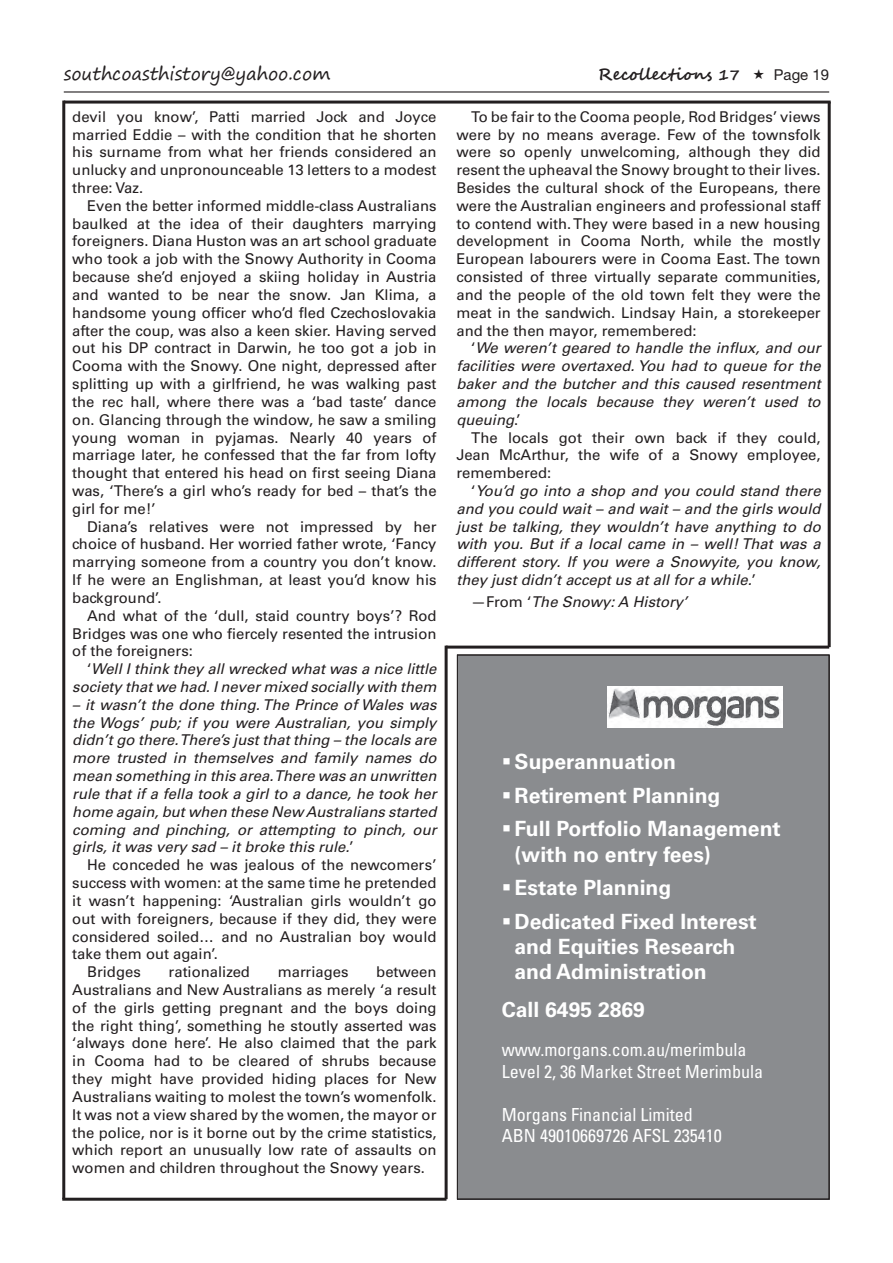
<style>
.page{position:relative;width:893px;height:1263px;background:#fff}
.page>*{position:absolute;margin:0;border:0;box-sizing:border-box;transform-origin:0 0}
.t1{font:700 21px/33.8px "Univers";color:#fff}
.t2{font:condensed 18px/21.6px "Univers";color:#fff}
.t3{font:18px "Segoe Print";color:#231f20}
.t4{font:700 16.5px "Segoe Script";color:#231f20}
.t5{font:15px "Helvetica Neue";color:#231f20}
.t6{font:14.85px/17.9px "Univers";color:#231f20;text-align:justify}
.t7{font:italic 14.85px/17.9px "Univers";color:#231f20;text-align:justify}
.s1{font-size:15px}
.s2{font-style:normal}
</style>
<div class="page">
<hr style="left:64px;top:91px;width:765px;height:2px;background:#231f20">
<div style="left:457px;top:655px;width:372px;height:544px;background:#8a8c8f"></div>
<img style="left:608px;top:687px;width:175px;height:41px">
<hr style="left:446px;top:646px;width:383px;height:3px;background:#231f20">
<hr style="left:445px;top:646px;width:3px;height:553px;background:#231f20">
<hr style="left:62px;top:1198px;width:384px;height:3px;background:#231f20">
<hr style="left:828px;top:102px;width:3px;height:545px;background:#231f20">
<hr style="left:64px;top:101px;width:767px;height:3px;background:#231f20">
<hr style="left:62px;top:101px;width:3px;height:1098px;background:#231f20">
<p class="t3" style="left:64px;top:57px;width:268px">southcoasthistory@yahoo.com</p>
<p class="t4" style="left:598px;top:61px;width:144px">Recollections <span class="s1">17</span></p>
<p class="t5" style="left:774px;top:66px;width:57px">Page 19</p>
<p class="t6" style="left:72px;top:108px;width:366px">devil you know’, Patti married Jock and Joyce married Eddie – with the condition that he shorten his surname from what her friends considered an unlucky and unpronounceable 13 letters to a modest three: Vaz.</p>
<p class="t6" style="left:72px;top:197px;width:366px;text-indent:15px">Even the better informed middle-class Australians baulked at the idea of their daughters marrying foreigners. Diana Huston was an art school graduate who took a job with the Snowy Authority in Cooma because she’d enjoyed a skiing holiday in Austria and wanted to be near the snow. Jan Klima, a handsome young officer who’d fled Czechoslovakia after the coup, was also a keen skier. Having served out his DP contract in Darwin, he too got a job in Cooma with the Snowy. One night, depressed after splitting up with a girlfriend, he was walking past the rec hall, where there was a ‘bad taste’ dance on. Glancing through the window, he saw a smiling young woman in pyjamas. Nearly 40 years of marriage later, he confessed that the far from lofty thought that entered his head on first seeing Diana was, ‘There’s a girl who’s ready for bed – that’s the girl for me!’</p>
<p class="t6" style="left:72px;top:517px;width:366px;text-indent:15px">Diana’s relatives were not impressed by her choice of husband. Her worried father wrote, ‘Fancy marrying someone from a country you don’t know.<br>If he were an Englishman, at least you’d know his background’.</p>
<p class="t6" style="left:72px;top:607px;width:366px;text-indent:15px">And what of the ‘dull, staid country boys’? Rod Bridges was one who fiercely resented the intrusion of the foreigners:</p>
<p class="t7" style="left:72px;top:660px;width:366px;text-align:right"><span class="s2">‘</span>Well I think they all wrecked what was a nice little society that we had. I never mixed socially with them</p>
<p class="t7" style="left:72px;top:696px;width:366px">– it wasn’t the done thing. The Prince of Wales was the Wogs’ pub; if you were Australian, you simply didn’t go there. There’s just that thing – the locals are more trusted in themselves and family names do mean something in this area. There was an unwritten rule that if a fella took a girl to a dance, he took her home again, but when these New Australians started coming and pinching, or attempting to pinch, our girls, it was very sad – it broke this rule.<span class="s2">’</span></p>
<p class="t6" style="left:87px;top:856px;width:351px">He conceded he was jealous of the newcomers’</p>
<p class="t6" style="left:72px;top:874px;width:366px">success with women: at the same time he pretended</p>
<p class="t6" style="left:72px;top:892px;width:366px">it wasn’t happening: ‘Australian girls wouldn’t go</p>
<p class="t6" style="left:72px;top:909px;width:366px">out with foreigners, because if they did, they were</p>
<p class="t6" style="left:72px;top:927px;width:366px">considered soiled… and no Australian boy would</p>
<p class="t6" style="left:72px;top:945px;width:147px">take them out again’.</p>
<p class="t6" style="left:87px;top:963px;width:55px">Bridges</p>
<p class="t6" style="left:169px;top:963px;width:83px">rationalized</p>
<p class="t6" style="left:278px;top:963px;width:72px">marriages</p>
<p class="t6" style="left:72px;top:963px;width:366px;text-indent:304px">between Australians and New Australians as merely ‘a result of the girls getting pregnant and the boys doing the right thing’, something he stoutly asserted was ‘always done here’. He also claimed that the park in Cooma had to be cleared of shrubs because they might have provided hiding places for New Australians waiting to molest the town’s womenfolk.<br>It was not a view shared by the women, the mayor or the police, nor is it borne out by the crime statistics, which report an unusually low rate of assaults on women and children throughout the Snowy years.</p>
<p class="t6" style="left:456px;top:108px;width:366px;text-indent:15px">To be fair to the Cooma people, Rod Bridges’ views were by no means average. Few of the townsfolk were so openly unwelcoming, although they did resent the upheaval the Snowy brought to their lives.<br>Besides the cultural shock of the Europeans, there were the Australian engineers and professional staff to contend with. They were based in a new housing development in Cooma North, while the mostly European labourers were in Cooma East. The town consisted of three virtually separate communities, and the people of the old town felt they were the meat in the sandwich. Lindsay Hain, a storekeeper and the then mayor, remembered:</p>
<p class="t7" style="left:456px;top:339px;width:366px;text-indent:15px"><span class="s2">‘</span>We weren’t geared to handle the influx, and our facilities were overtaxed. You had to queue for the baker and the butcher and this caused resentment among the locals because they weren’t used to queuing<span class="s2">.’</span></p>
<p class="t6" style="left:456px;top:428px;width:366px;text-indent:15px">The locals got their own back if they could, Jean McArthur, the wife of a Snowy employee, remembered:</p>
<p class="t7" style="left:456px;top:482px;width:366px;text-indent:15px"><span class="s2">‘</span>You’d go into a shop and you could stand there and you could wait – and wait – and the girls would just be talking, they wouldn’t have anything to do with you. But if a local came in – well! That was a different story. If you were a Snowyite, you know, they just didn’t accept us at all for a while.<span class="s2">’</span></p>
<p class="t7" style="left:471px;top:593px;width:217px"><span class="s2">—From ‘</span>The Snowy: A History’</p>
<h1 class="t1" style="left:515px;top:745px;width:268px">Superannuation<br>Retirement Planning<br>Full Portfolio Management</h1>
<h1 class="t1" style="left:515px;top:837px;width:244px">(with no entry fees)<br>Estate Planning<br>Dedicated Fixed Interest</h1>
<h1 class="t1" style="left:515px;top:934px;width:222px;line-height:25.2px">and Equities Research and Administration</h1>
<h1 class="t1" style="left:502px;top:993px;width:145px">Call 6495 2869</h1>
<p class="t2" style="left:502px;top:1039px;width:263px">www.morgans.com.au/merimbula<br>Level 2, 36 Market Street Merimbula</p>
<p class="t2" style="left:502px;top:1103px;width:222px">Morgans Financial Limited<br>ABN 49010669726 AFSL 235410</p>
</div>
